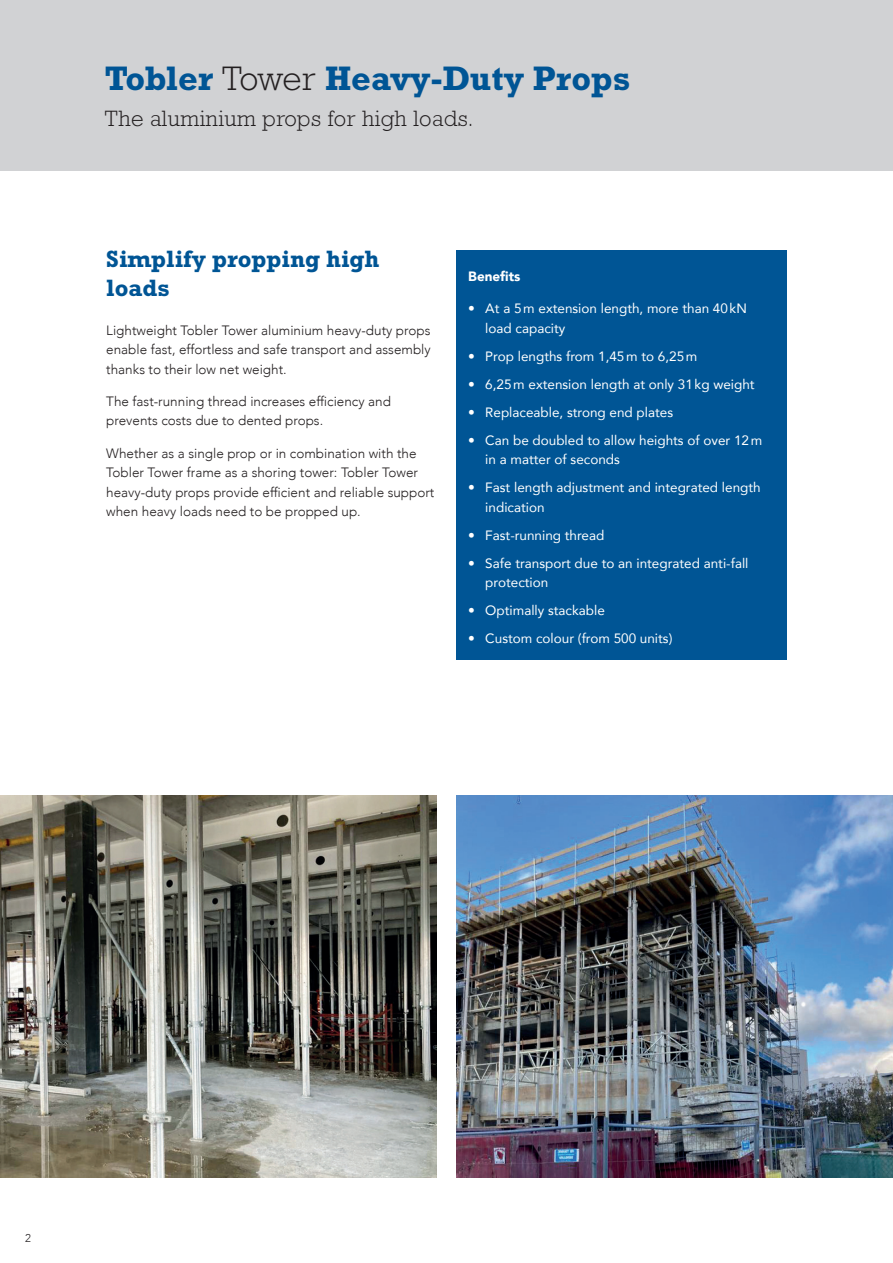
<style>
.page{position:relative;width:893px;height:1263px;background:#fff}
.page>*{position:absolute;margin:0;border:0;box-sizing:border-box;transform-origin:0 0}
.t1{font:700 34.5px "Rockwell Std";color:#005595}
.t2{font:700 24px/28.5px "Rockwell Std";color:#005595}
.t3{font:300 22.5px "Rockwell Std";letter-spacing:.02em;color:#231f20}
.t4{font:300 13.5px/19.5px "Avenir";color:#231f20}
.t5{font:13.5px/19.5px "Avenir";color:#fff}
.t6{font:900 13.5px "Avenir";color:#fff}
.t7{font:300 11.25px "Avenir";color:#231f20}
.s1{font-weight:300;color:#231f20}
</style>
<div class="page">
<div style="left:0;top:0;width:893px;height:170px;background:#d1d2d4"></div>
<div style="left:456px;top:251px;width:331px;height:409px;background:#005595"></div>
<img style="left:456px;top:795px;width:437px;height:383px">
<img style="left:0;top:795px;width:437px;height:383px">
<h1 class="t1" style="left:105px;top:58px;width:527px">Tobler <span class="s1">Tower</span> Heavy-Duty Props</h1>
<h3 class="t3" style="left:105px;top:105px;width:370px">The aluminium props for high loads.</h3>
<h2 class="t2" style="left:106px;top:244px;width:275px">Simplify propping high loads</h2>
<p class="t4" style="left:106px;top:320px;width:326px;text-align:justify">Lightweight Tobler Tower aluminium heavy-duty props enable fast, effortless and safe transport and assembly thanks to their low net weight.</p>
<p class="t4" style="left:106px;top:392px;width:286px">The fast-running thread increases efficiency and prevents costs due to dented props.</p>
<p class="t4" style="left:106px;top:443px;width:330px">Whether as a single prop or in combination with the Tobler Tower frame as a shoring tower: Tobler Tower heavy-duty props provide efficient and reliable support when heavy loads need to be propped up.</p>
<p class="t6" style="left:468px;top:265px;width:54px">Benefits</p>
<p class="t5" style="left:485px;top:298px;width:263px;text-indent:-17px">• At a 5m extension length, more than 40kN load capacity</p>
<p class="t5" style="left:468px;top:346px;width:231px">• Prop lengths from 1,45m to 6,25m</p>
<p class="t5" style="left:468px;top:374px;width:288px">• 6,25m extension length at only 31kg weight</p>
<p class="t5" style="left:468px;top:402px;width:206px">• Replaceable, strong end plates</p>
<p class="t5" style="left:485px;top:430px;width:278px;text-indent:-17px">• Can be doubled to allow heights of over 12m in a matter of seconds</p>
<p class="t5" style="left:485px;top:477px;width:277px;text-indent:-17px">• Fast length adjustment and integrated length indication</p>
<p class="t5" style="left:468px;top:525px;width:138px">• Fast-running thread</p>
<p class="t5" style="left:485px;top:553px;width:265px;text-indent:-17px">• Safe transport due to an integrated anti-fall protection</p>
<p class="t5" style="left:468px;top:600px;width:138px">• Optimally stackable</p>
<p class="t5" style="left:468px;top:628px;width:206px">• Custom colour (from 500 units)</p>
<p class="t7" style="left:25px;top:1231px;width:7px">2</p>
</div>
